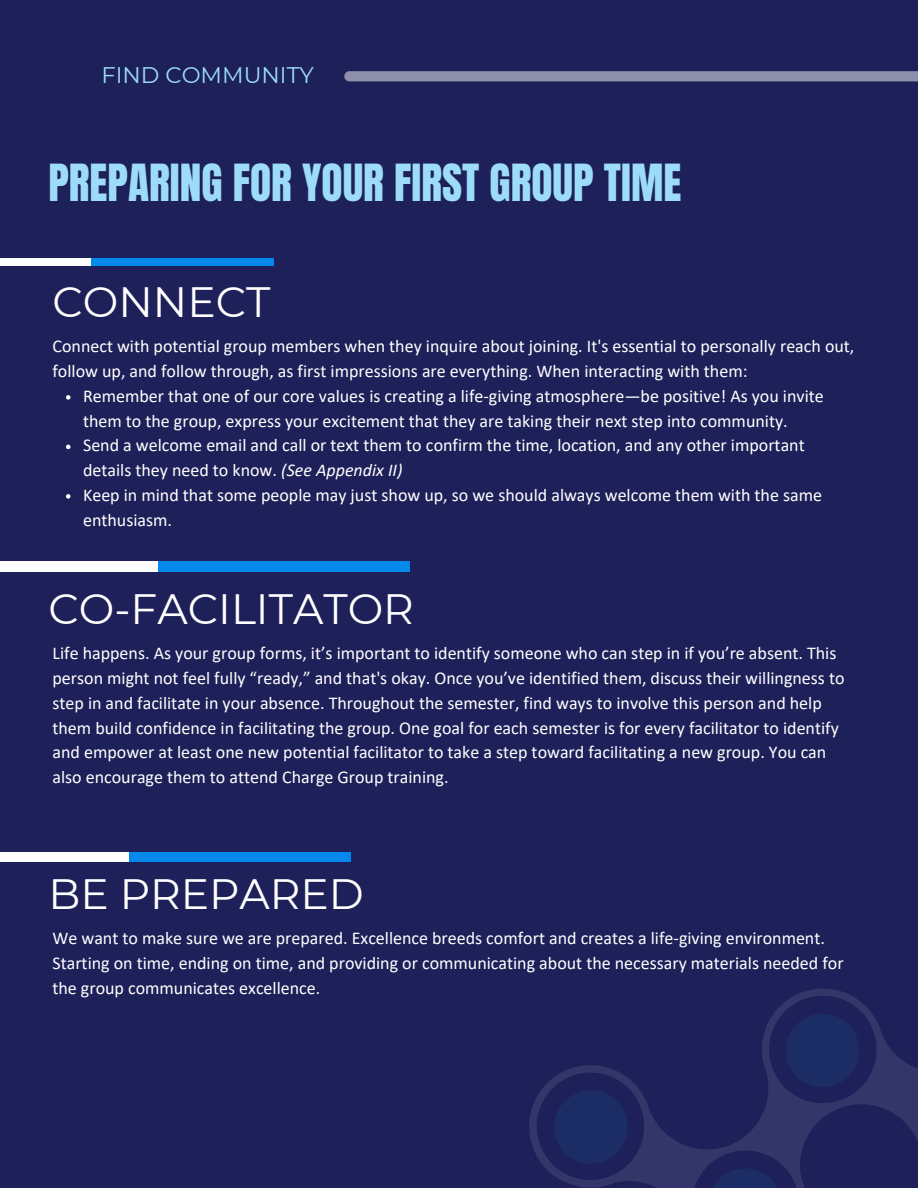
<style>
.page{position:relative;width:918px;height:1188px;background:#1e2159}
.page>*{position:absolute;margin:0;border:0;box-sizing:border-box;transform-origin:0 0}
.t1{font:43.5px "Anton";color:#9ddcf9}
.t2{font:42.45px "Montserrat";color:#fff}
.t3{font:22.5px "Montserrat";color:#9ddcf9}
.t4{font:18px/24.8px "Calibri";color:#fff}
.s1{font-style:italic}
</style>
<div class="page">
<svg style="left:344px;top:71px;width:574px;height:10px;background:#8b8ca9"></svg>
<div style="left:0;top:258px;width:273px;height:8px;background:#0388eb"></div>
<div style="left:0;top:258px;width:90px;height:8px;background:#fff"></div>
<svg style="left:66px;top:395px;width:5px;height:5px"></svg>
<svg style="left:66px;top:445px;width:5px;height:4px"></svg>
<svg style="left:66px;top:494px;width:5px;height:5px"></svg>
<div style="left:0;top:561px;width:410px;height:10px;background:#0388eb"></div>
<div style="left:0;top:561px;width:158px;height:10px;background:#fff"></div>
<div style="left:0;top:853px;width:351px;height:8px;background:#0388eb"></div>
<div style="left:0;top:853px;width:129px;height:8px;background:#fff"></div>
<svg style="left:529px;top:989px;width:389px;height:199px"></svg>
<svg style="left:763px;top:1063px;width:4px;height:10px"></svg>
<svg style="left:722px;top:1145px;width:9px;height:3px"></svg>
<svg style="left:706px;top:1166px;width:79px;height:22px"></svg>
<svg style="left:545px;top:1081px;width:92px;height:92px"></svg>
<svg style="left:776px;top:1004px;width:93px;height:93px"></svg>
<h1 class="t3" style="left:102px;top:61px;width:214px">FIND COMMUNITY</h1>
<h2 class="t1" style="left:48px;top:151px;width:634px">PREPARING FOR YOUR FIRST GROUP TIME</h2>
<p class="t2" style="left:53px;top:276px;width:220px">CONNECT</p>
<h1 class="t4" style="left:53px;top:336px;width:803px">Connect with potential group members when they inquire about joining. It's essential to personally reach out, follow up, and follow through, as first impressions are everything. When interacting with them:</h1>
<h1 class="t4" style="left:83px;top:385px;width:742px">Remember that one of our core values is creating a life-giving atmosphere—be positive! As you invite them to the group, express your excitement that they are taking their next step into community.</h1>
<p class="t4" style="left:83px;top:435px;width:723px">Send a welcome email and call or text them to confirm the time, location, and any other important details they need to know. <span class="s1">(See Appendix II)</span></p>
<p class="t4" style="left:83px;top:484px;width:740px">Keep in mind that some people may just show up, so we should always welcome them with the same enthusiasm.</p>
<p class="t2" style="left:48px;top:583px;width:367px">CO-FACILITATOR</p>
<p class="t4" style="left:53px;top:643px;width:794px">Life happens. As your group forms, it’s important to identify someone who can step in if you’re absent. This person might not feel fully “ready,” and that's okay. Once you’ve identified them, discuss their willingness to step in and facilitate in your absence. Throughout the semester, find ways to involve this person and help them build confidence in facilitating the group. One goal for each semester is for every facilitator to identify and empower at least one new potential facilitator to take a step toward facilitating a new group. You can also encourage them to attend Charge Group training.</p>
<h1 class="t2" style="left:48px;top:868px;width:317px">BE PREPARED</h1>
<p class="t4" style="left:53px;top:928px;width:793px">We want to make sure we are prepared. Excellence breeds comfort and creates a life-giving environment.<br>Starting on time, ending on time, and providing or communicating about the necessary materials needed for the group communicates excellence.</p>
</div>
